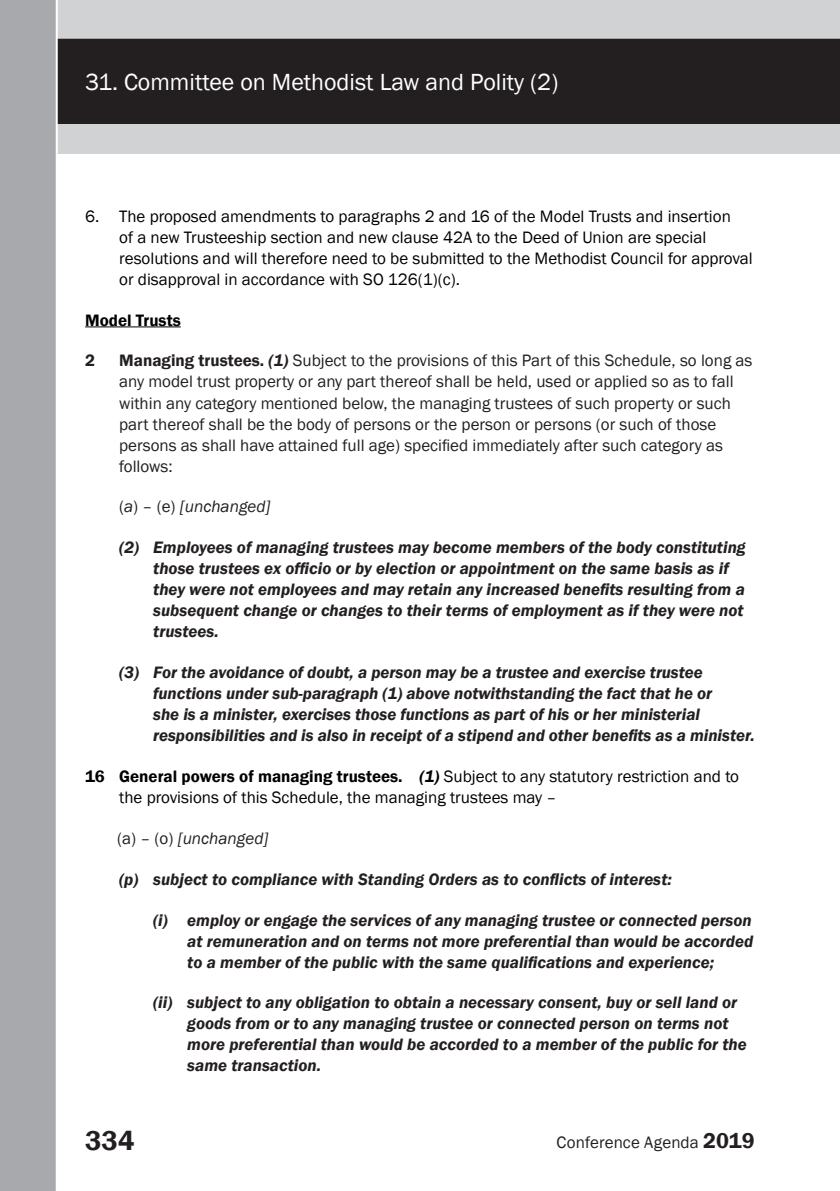
<style>
.page{position:relative;width:840px;height:1191px;background:#fff}
.page>*{position:absolute;margin:0;border:0;box-sizing:border-box;transform-origin:0 0}
.t1{font:600 28px "Franklin Gothic";color:#231f20}
.t2{font:24px "Franklin Gothic";color:#fff}
.t3{font:italic 600 17px/21px "Franklin Gothic";color:#231f20}
.t4{font:17px/21px "Franklin Gothic";color:#231f20}
.t5{font:17px/21px "Franklin Gothic";color:#000}
.t6{font:italic 17px "Franklin Gothic";color:#231f20}
.t7{font:600 17px "Franklin Gothic";color:#000}
.t8{font:600 17px "Franklin Gothic";color:#231f20}
.s1{font-weight:600}
.s2{font-weight:600;font-style:italic}
.s3{font-style:normal}
.s4{font-weight:600;font-size:22px}
</style>
<div class="page">
<div style="left:0;top:0;width:839px;height:154px;background:#d1d2d4"></div>
<div style="left:58px;top:39px;width:781px;height:85px;background:#231f20"></div>
<div style="left:0;top:0;width:58px;height:1191px;background:#a8a9ad"></div>
<hr style="left:85px;top:326px;width:96px;height:1px;background:#000">
<h2 class="t2" style="left:85px;top:67px;width:474px">31. Committee on Methodist Law and Polity (2)</h2>
<p class="t5" style="left:119px;top:206px;width:635px;text-indent:-34px">6. The proposed amendments to paragraphs 2 and 16 of the Model Trusts and insertion<br>of a new Trusteeship section and new clause 42A to the Deed of Union are special resolutions and will therefore need to be submitted to the Methodist Council for approval or disapproval in accordance with SO 126(1)(c).</p>
<p class="t7" style="left:85px;top:309px;width:97px">Model Trusts</p>
<p class="t8" style="left:85px;top:350px;width:11px">2</p>
<p class="t4" style="left:119px;top:351px;width:634px"><span class="s1">Managing trustees.</span> <span class="s2">(1)</span> Subject to the provisions of this Part of this Schedule, so long as any model trust property or any part thereof shall be held, used or applied so as to fall within any category mentioned below, the managing trustees of such property or such part thereof shall be the body of persons or the person or persons (or such of those persons as shall have attained full age) specified immediately after such category as follows:</p>
<p class="t6" style="left:119px;top:496px;width:153px"><span class="s3">(</span>a<span class="s3">) – (e)</span> [unchanged]</p>
<p class="t3" style="left:153px;top:537px;width:593px;text-indent:-34px">(2) Employees of managing trustees may become members of the body constituting those trustees ex officio or by election or appointment on the same basis as if they were not employees and may retain any increased benefits resulting from a subsequent change or changes to their terms of employment as if they were not trustees.</p>
<p class="t3" style="left:153px;top:662px;width:602px;text-indent:-34px">(3) For the avoidance of doubt, a person may be a trustee and exercise trustee functions under sub-paragraph (1) above notwithstanding the fact that he or<br>she is a minister, exercises those functions as part of his or her ministerial responsibilities and is also in receipt of a stipend and other benefits as a minister.</p>
<p class="t5" style="left:119px;top:766px;width:621px;text-indent:-34px"><span class="s1">16 General powers of managing trustees.</span> <span class="s2">(1)</span> Subject to any statutory restriction and to the provisions of this Schedule, the managing trustees may –</p>
<p class="t6" style="left:117px;top:827px;width:153px"><span class="s3">(a) – (o)</span> [unchanged]</p>
<p class="t3" style="left:119px;top:868px;width:554px">(p) subject to compliance with Standing Orders as to conflicts of interest:</p>
<p class="t3" style="left:187px;top:909px;width:567px;text-align:justify;text-indent:-34px">(i) employ or engage the services of any managing trustee or connected person at remuneration and on terms not more preferential than would be accorded to a member of the public with the same qualifications and experience;</p>
<p class="t3" style="left:187px;top:992px;width:560px;text-indent:-34px">(ii) subject to any obligation to obtain a necessary consent, buy or sell land or goods from or to any managing trustee or connected person on terms not more preferential than would be accorded to a member of the public for the same transaction.</p>
<h1 class="t1" style="left:85px;top:1123px;width:51px">334</h1>
<p class="t4" style="left:556px;top:1131px;width:200px">Conference Agenda <span class="s4">2019</span></p>
</div>
